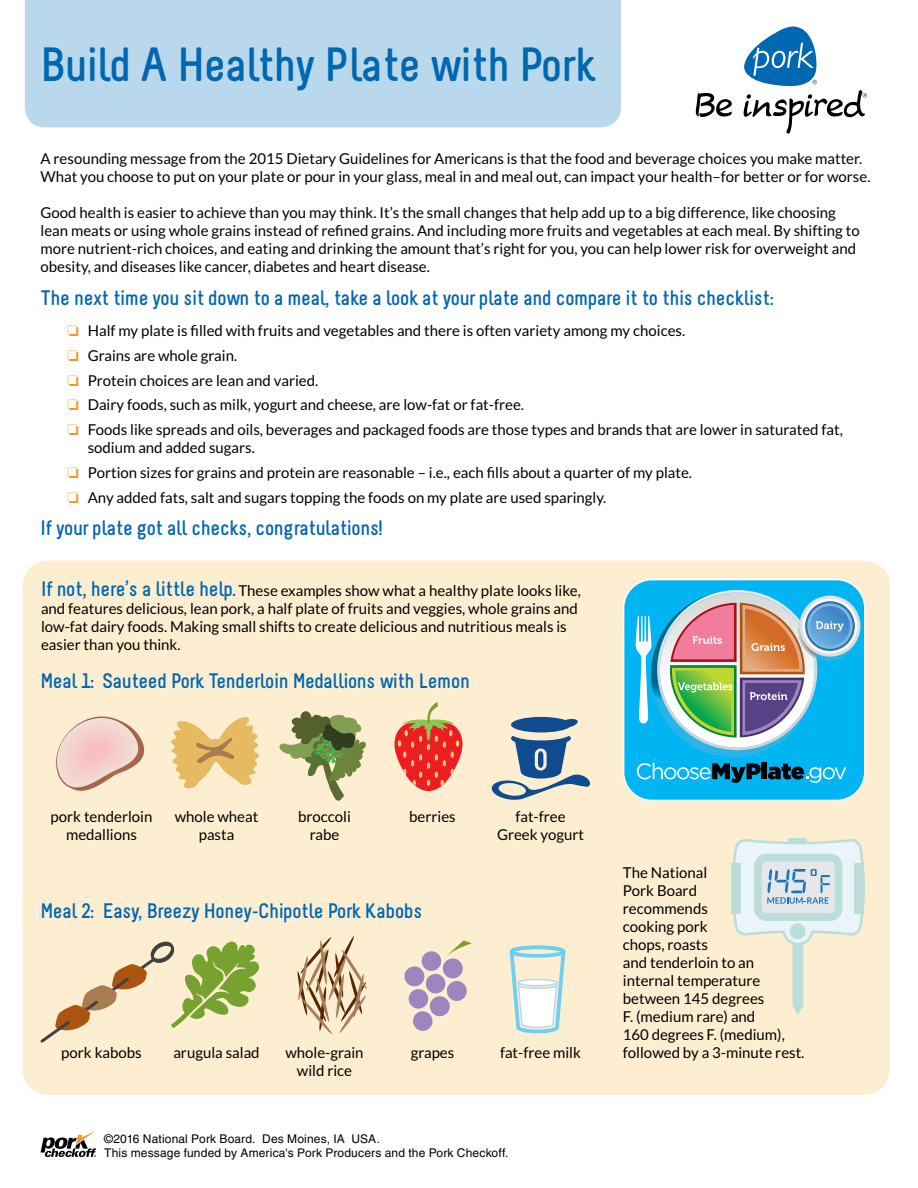
<style>
.page{position:relative;width:918px;height:1188px;background:#fff}
.page>*{position:absolute;margin:0;border:0;box-sizing:border-box;transform-origin:0 0}
.t1{font:700 48px "Melbourne";color:#0067b1}
.t2{font:700 21px "Melbourne";color:#0067b1}
.t3{font:15px/18px "Lato";color:#000}
.t4{font:12px/14.4px "Helvetica LT Std";letter-spacing:.015em;color:#000}
.s1{color:#f89728}
.s2{font-family:"Melbourne";font-weight:700;font-size:21px;color:#0067b1}
</style>
<div class="page">
<div style="left:22px;top:561px;width:868px;height:534px;background:#feeed1;border-radius:27px"></div>
<svg style="left:41px;top:1131px;width:55px;height:26px"></svg>
<div style="left:25px;top:0;width:596px;height:127px;background:#bad8eb"></div>
<svg style="left:696px;top:93px;width:36px;height:24px"></svg>
<svg style="left:743px;top:26px;width:124px;height:108px"></svg>
<svg style="left:623px;top:579px;width:242px;height:222px;background:#25bef0"></svg>
<svg style="left:637px;top:763px;width:124px;height:20px;background:#2198c0"></svg>
<div style="left:762px;top:763px;width:5px;height:16px;background:#000"></div>
<svg style="left:768px;top:764px;width:78px;height:19px"></svg>
<svg style="left:636px;top:590px;width:222px;height:167px;background:#75adbb"></svg>
<svg style="left:491px;top:717px;width:99px;height:83px"></svg>
<svg style="left:171px;top:717px;width:88px;height:71px"></svg>
<svg style="left:394px;top:702px;width:69px;height:89px"></svg>
<svg style="left:279px;top:711px;width:87px;height:90px"></svg>
<svg style="left:404px;top:940px;width:68px;height:91px"></svg>
<svg style="left:40px;top:941px;width:219px;height:102px"></svg>
<svg style="left:297px;top:936px;width:70px;height:98px"></svg>
<svg style="left:509px;top:945px;width:57px;height:89px"></svg>
<svg style="left:56px;top:716px;width:88px;height:75px"></svg>
<svg style="left:732px;top:838px;width:133px;height:178px"></svg>
<div style="left:854px;top:863px;width:10px;height:51px;background:#bbdfd8"></div>
<div style="left:731px;top:863px;width:10px;height:51px;background:#bbdfd8"></div>
<hr style="left:788px;top:839px;width:19px;height:4px;background:#bbdfd8">
<div style="left:790px;top:923px;width:16px;height:16px;background:#bbdfd8;border-radius:50%"></div>
<h1 class="t1" style="left:40px;top:40px;width:556px">Build A Healthy Plate with Pork</h1>
<p class="t3" style="left:40px;top:150px;width:832px">A resounding message from the 2015 Dietary Guidelines for Americans is that the food and beverage choices you make matter.<br>What you choose to put on your plate or pour in your glass, meal in and meal out, can impact your health–for better or for worse.</p>
<p class="t3" style="left:40px;top:204px;width:821px">Good health is easier to achieve than you may think. It’s the small changes that help add up to a big difference, like choosing lean meats or using whole grains instead of refined grains. And including more fruits and vegetables at each meal. By shifting to more nutrient-rich choices, and eating and drinking the amount that’s right for you, you can help lower risk for overweight and obesity, and diseases like cancer, diabetes and heart disease.</p>
<h2 class="t2" style="left:40px;top:286px;width:734px">The next time you sit down to a meal, take a look at your plate and compare it to this checklist:</h2>
<p class="t3" style="left:67px;top:318px;width:777px;line-height:24.8px"><span class="s1">❏</span> Half my plate is filled with fruits and vegetables and there is often variety among my choices.<br><span class="s1">❏</span> Grains are whole grain.<br><span class="s1">❏</span> Protein choices are lean and varied.<br><span class="s1">❏</span> Dairy foods, such as milk, yogurt and cheese, are low-fat or fat-free.<br><span class="s1">❏</span> Foods like spreads and oils, beverages and packaged foods are those types and brands that are lower in saturated fat,</p>
<p class="t3" style="left:67px;top:435px;width:626px;line-height:24.8px;text-indent:20px">sodium and added sugars.<br><span class="s1">❏</span> Portion sizes for grains and protein are reasonable – i.e., each fills about a quarter of my plate. <span class="s1">❏</span> Any added fats, salt and sugars topping the foods on my plate are used sparingly.</p>
<h2 class="t2" style="left:40px;top:516px;width:343px">If your plate got all checks, congratulations!</h2>
<p class="t3" style="left:41px;top:582px;width:541px"><span class="s2">If not, here’s a little help.</span> These examples show what a healthy plate looks like, and features delicious, lean pork, a half plate of fruits and veggies, whole grains and low-fat dairy foods. Making small shifts to create delicious and nutritious meals is easier than you think.</p>
<h2 class="t2" style="left:40px;top:670px;width:431px">Meal 1: Sauteed Pork Tenderloin Medallions with Lemon</h2>
<p class="t3" style="left:51px;top:807px;width:103px;text-align:center">pork tenderloin medallions</p>
<p class="t3" style="left:175px;top:807px;width:85px;text-align:center">whole wheat pasta</p>
<p class="t3" style="left:298px;top:807px;width:54px;text-align:center">broccoli rabe</p>
<p class="t3" style="left:409px;top:807px;width:48px">berries</p>
<p class="t3" style="left:497px;top:807px;width:88px;text-align:center">fat-free<br>Greek yogurt</p>
<h2 class="t2" style="left:40px;top:900px;width:383px">Meal 2: Easy, Breezy Honey-Chipotle Pork Kabobs</h2>
<p class="t3" style="left:61px;top:1044px;width:82px">pork kabobs</p>
<p class="t3" style="left:173px;top:1044px;width:88px">arugula salad</p>
<p class="t3" style="left:285px;top:1044px;width:80px;text-align:center">whole-grain wild rice</p>
<p class="t3" style="left:411px;top:1044px;width:45px">grapes</p>
<p class="t3" style="left:500px;top:1044px;width:83px">fat-free milk</p>
<p class="t4" style="left:104px;top:1131px;width:406px">©2016 National Pork Board. Des Moines, IA USA.<br>This message funded by America's Pork Producers and the Pork Checkoff.</p>
<p class="t3" style="left:623px;top:863px;width:183px">The National<br>Pork Board<br>recommends<br>cooking pork<br>chops, roasts<br>and tenderloin to an internal temperature between 145 degrees<br>F. (medium rare) and<br>160 degrees F. (medium), followed by a 3-minute rest.</p>
</div>
